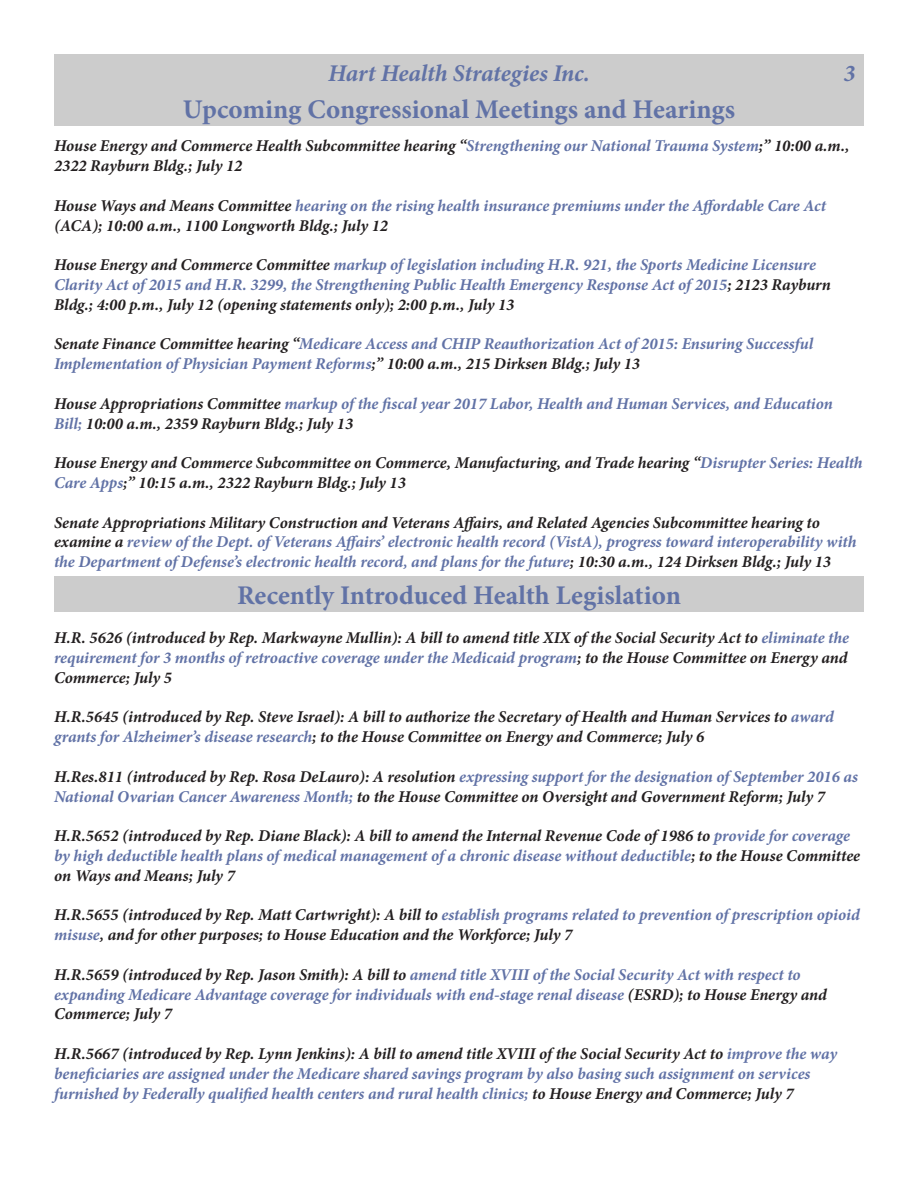
<style>
.page{position:relative;width:918px;height:1188px;background:#fff}
.page>*{position:absolute;margin:0;border:0;box-sizing:border-box;transform-origin:0 0}
.t1{font:700 27px "Minion Pro";color:#6172a6}
.t2{font:italic 700 24px "Minion Pro";letter-spacing:-.005em;color:#6172a6}
.Paragraph_Style_1{font:italic 700 16.5px/19.8px "Minion Pro";letter-spacing:-.005em;color:#231f20}
.Paragraph_Style_1-2{font:italic 700 16.5px/19.8px "Minion Pro";letter-spacing:-.005em;color:#6172a6}
.s1{color:#6172a6}
.s2{color:#231f20}
</style>
<div class="page">
<div style="left:54px;top:54px;width:810px;height:36px;background:#ccc"></div>
<div style="left:54px;top:90px;width:810px;height:36px;background:#ccc"></div>
<div style="left:54px;top:576px;width:810px;height:36px;background:#ccc"></div>
<p class="t2" style="left:328px;top:56px;width:263px">Hart Health Strategies Inc.</p>
<p class="t2" style="left:844px;top:56px;width:13px">3</p>
<p class="t1" style="left:183px;top:90px;width:554px">Upcoming Congressional Meetings and Hearings</p>
<p class="Paragraph_Style_1" style="left:54px;top:136px;width:797px">House Energy and Commerce Health Subcommittee hearing “<span class="s1">Strengthening our National Trauma System</span>;” 10:00 a.m.,<br>2322 Rayburn Bldg.; July 12</p>
<p class="Paragraph_Style_1" style="left:54px;top:195px;width:774px">House Ways and Means Committee <span class="s1">hearing on the rising health insurance premiums under the Affordable Care Act </span>(ACA); 10:00 a.m., 1100 Longworth Bldg.; July 12</p>
<p class="Paragraph_Style_1-2" style="left:54px;top:255px;width:778px"><span class="s2">House Energy and Commerce Committee</span> markup of legislation including H.R. 921, the Sports Medicine Licensure<br>Clarity Act of 2015 and H.R. 3299, the Strengthening Public Health Emergency Response Act of 2015<span class="s2">; 2123 Rayburn<br>Bldg.; 4:00 p.m., July 12 (opening statements only); 2:00 p.m., July 13</span></p>
<p class="Paragraph_Style_1-2" style="left:54px;top:334px;width:761px"><span class="s2">Senate Finance Committee hearing “</span>Medicare Access and CHIP Reauthorization Act of 2015: Ensuring Successful<br>Implementation of Physician Payment Reforms<span class="s2">;” 10:00 a.m., 215 Dirksen Bldg.; July 13</span></p>
<p class="Paragraph_Style_1-2" style="left:54px;top:393px;width:781px"><span class="s2">House Appropriations Committee</span> markup of the fiscal year 2017 Labor, Health and Human Services, and Education<br>Bill; <span class="s2">10:00 a.m., 2359 Rayburn Bldg.; July 13</span></p>
<p class="Paragraph_Style_1" style="left:54px;top:453px;width:810px">House Energy and Commerce Subcommittee on Commerce, Manufacturing, and Trade hearing “<span class="s1">Disrupter Series: Health<br>Care Apps</span>;” 10:15 a.m., 2322 Rayburn Bldg.; July 13</p>
<p class="Paragraph_Style_1-2" style="left:54px;top:512px;width:804px"><span class="s2">Senate Appropriations Military Construction and Veterans Affairs, and Related Agencies Subcommittee hearing to examine a</span> review of the Dept. of Veterans Affairs’ electronic health record (VistA), progress toward interoperability with the Department of Defense’s electronic health record, and plans for the future<span class="s2">; 10:30 a.m., 124 Dirksen Bldg.; July 13</span></p>
<p class="t1" style="left:237px;top:576px;width:445px">Recently Introduced Health Legislation</p>
<p class="Paragraph_Style_1" style="left:54px;top:628px;width:797px;text-align:justify">H.R. 5626 (introduced by Rep. Markwayne Mullin): A bill to amend title XIX of the Social Security Act to <span class="s1">eliminate the requirement for 3 months of retroactive coverage under the Medicaid program</span>; to the House Committee on Energy and Commerce; July 5</p>
<p class="Paragraph_Style_1" style="left:54px;top:707px;width:781px">H.R.5645 (introduced by Rep. Steve Israel): A bill to authorize the Secretary of Health and Human Services to <span class="s1">award grants for Alzheimer’s disease research</span>; to the House Committee on Energy and Commerce; July 6</p>
<p class="Paragraph_Style_1" style="left:54px;top:766px;width:806px">H.Res.811 (introduced by Rep. Rosa DeLauro): A resolution <span class="s1">expressing support for the designation of September 2016 as<br>National Ovarian Cancer Awareness Month;</span> to the House Committee on Oversight and Government Reform; July 7</p>
<p class="Paragraph_Style_1" style="left:54px;top:826px;width:808px">H.R.5652 (introduced by Rep. Diane Black): A bill to amend the Internal Revenue Code of 1986 to <span class="s1">provide for coverage by high deductible health plans of medical management of a chronic disease without deductible</span>; to the House Committee on Ways and Means; July 7</p>
<p class="Paragraph_Style_1" style="left:54px;top:905px;width:808px">H.R.5655 (introduced by Rep. Matt Cartwright): A bill to <span class="s1">establish programs related to prevention of prescription opioid misuse</span>, and for other purposes; to House Education and the Workforce; July 7</p>
<p class="Paragraph_Style_1-2" style="left:54px;top:964px;width:775px"><span class="s2">H.R.5659 (introduced by Rep. Jason Smith): A bill to</span> amend title XVIII of the Social Security Act with respect to expanding Medicare Advantage coverage for individuals with end-stage renal disease <span class="s2">(ESRD); to House Energy and<br>Commerce; July 7</span></p>
<p class="Paragraph_Style_1-2" style="left:54px;top:1044px;width:785px"><span class="s2">H.R.5667 (introduced by Rep. Lynn Jenkins): A bill to amend title XVIII of the Social Security Act to</span> improve the way beneficiaries are assigned under the Medicare shared savings program by also basing such assignment on services furnished by Federally qualified health centers and rural health clinics; <span class="s2">to House Energy and Commerce; July 7</span></p>
</div>
